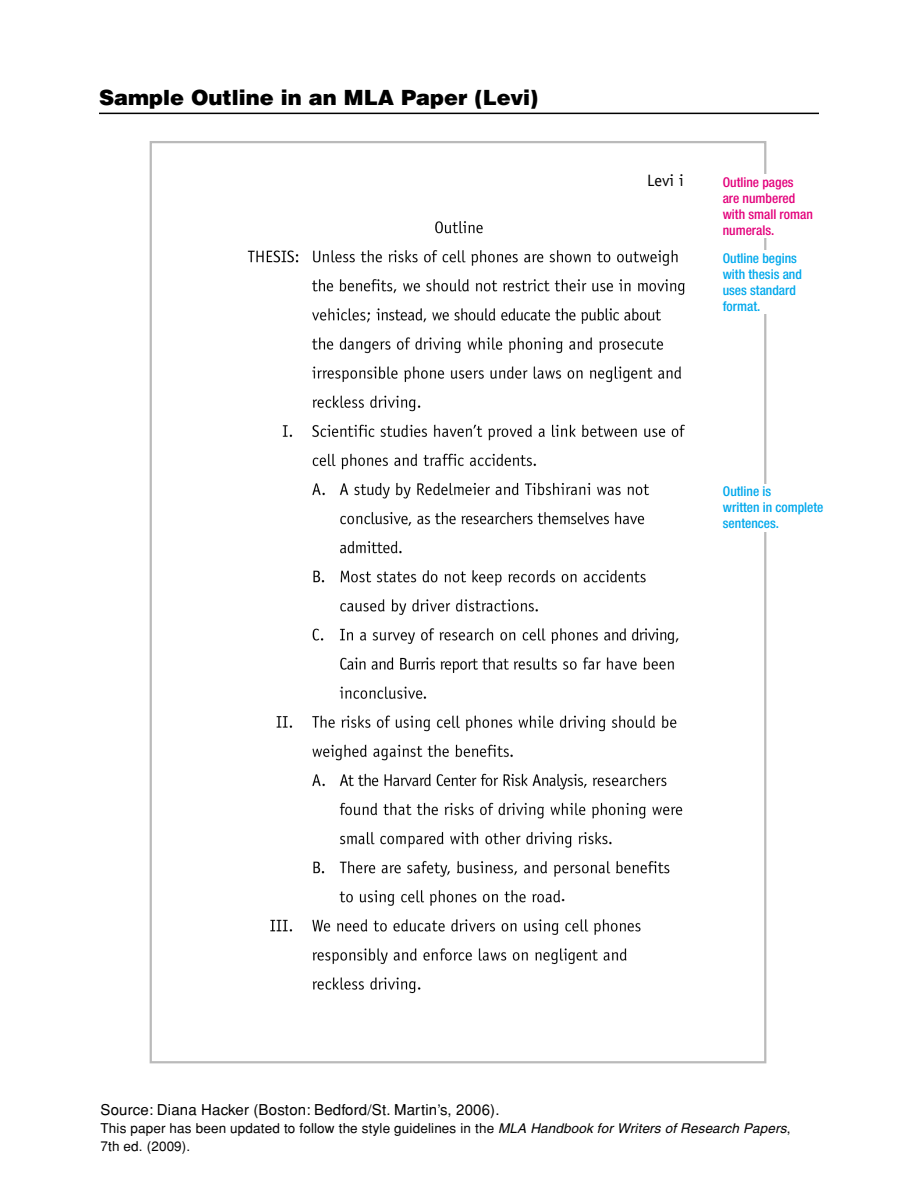
<style>
.page{position:relative;width:918px;height:1188px;background:#fff}
.page>*{position:absolute;margin:0;border:0;box-sizing:border-box;transform-origin:0 0}
.t1{font:900 21px "Helvetica";color:#000}
.t2{font:16.5px "Officina Sans";color:#000}
.t3{font:15px "Helvetica";letter-spacing:.01em;color:#000}
.t4{font:13.5px/18px "Helvetica";letter-spacing:.01em;color:#000}
.t5{font:500 condensed 13.5px/16.2px "Helvetica Neue";color:#00a8ec}
.t6{font:500 condensed 13.5px/16.2px "Helvetica Neue";color:#e3007b}
.s1{font-style:italic}
</style>
<div class="page">
<img style="left:247px;top:221px;width:438px;height:773px">
<div style="left:561px;top:889px;width:63px;height:24px;background:#fff"></div>
<hr style="left:99px;top:113px;width:720px;height:1px;background:#000">
<h1 class="t1" style="left:99px;top:90px;width:441px">Sample Outline in an MLA Paper (Levi)</h1>
<p class="t2" style="left:647px;top:174px;width:38px">Levi i</p>
<p class="t6" style="left:723px;top:175px;width:92px">Outline pages are numbered with small roman numerals.</p>
<p class="t5" style="left:723px;top:251px;width:81px">Outline begins with thesis and uses standard format.</p>
<p class="t5" style="left:723px;top:484px;width:102px">Outline is<br>written in complete sentences.</p>
<p class="t2" style="left:561px;top:889px;width:6px">.</p>
<p class="t3" style="left:100px;top:1100px;width:401px">Source: Diana Hacker (Boston: Bedford/St. Martin’s, 2006).</p>
<p class="t4" style="left:100px;top:1119px;width:691px">This paper has been updated to follow the style guidelines in the <span class="s1">MLA Handbook for Writers of Research Papers</span>,<br>7th ed. (2009).</p>
</div>
